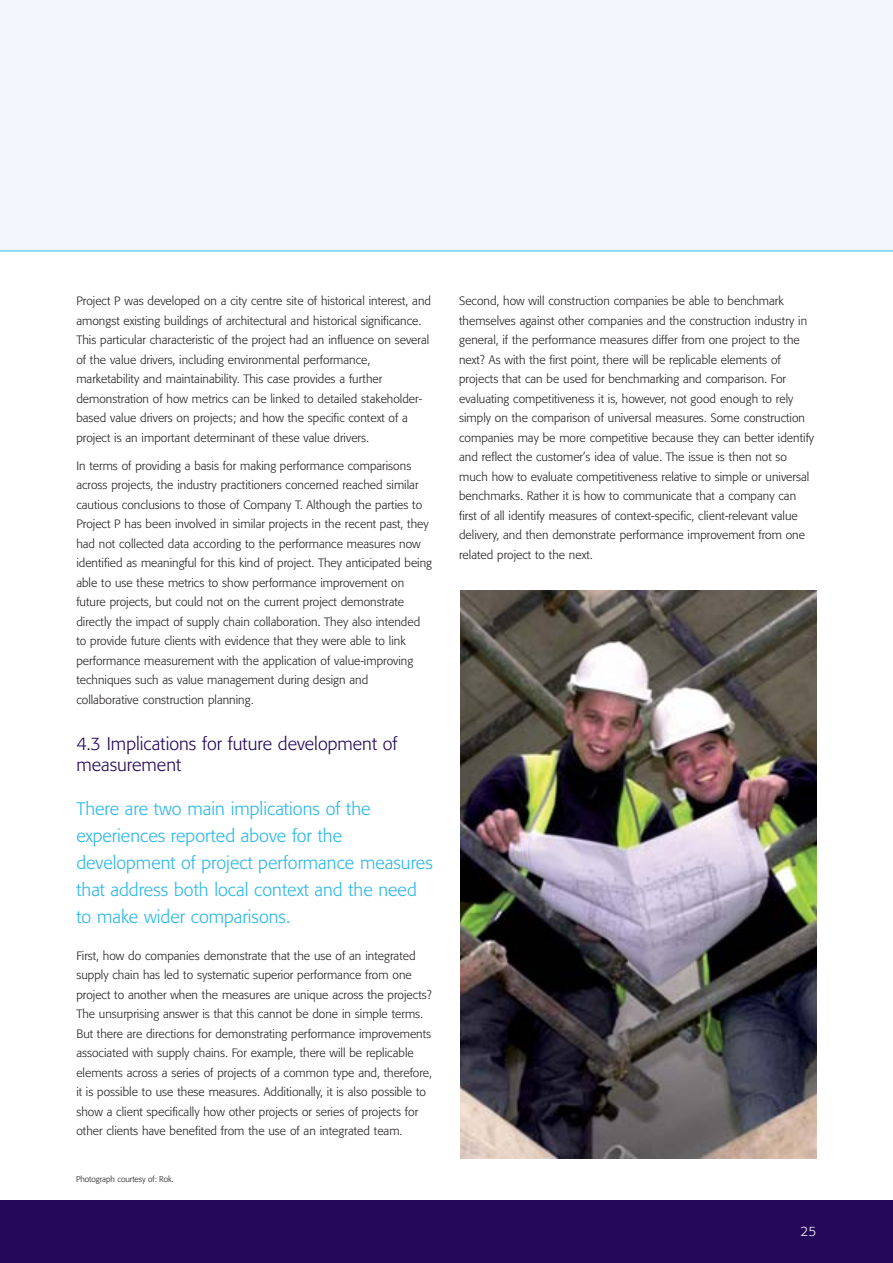
<style>
.page{position:relative;width:893px;height:1263px;background:#fff}
.page>*{position:absolute;margin:0;border:0;box-sizing:border-box;transform-origin:0 0}
.t1{font:300 18px/27px "Formata BQ";color:#28b7ea}
.t2{font:300 18px/21px "Formata BQ";color:#250759}
.t3{font:300 13.5px "Formata BQ";color:#fff}
.t4{font:300 12px/19.5px "Formata BQ";color:#231f20}
.t5{font:300 8.25px "Formata BQ";letter-spacing:-.01em;color:#231f20}
</style>
<div class="page">
<div style="left:0;top:0;width:892px;height:251px;background:#f2f6fc"></div>
<div style="left:0;top:1200px;width:892px;height:63px;background:#250759"></div>
<hr style="left:0;top:250px;width:892px;height:2px;background:#6ccff6">
<img style="left:461px;top:590px;width:355px;height:568px">
<p class="t4" style="left:76px;top:292px;width:356px">Project P was developed on a city centre site of historical interest, and amongst existing buildings of architectural and historical significance.<br>This particular characteristic of the project had an influence on several of the value drivers, including environmental performance, marketability and maintainability. This case provides a further demonstration of how metrics can be linked to detailed stakeholder&shy;based value drivers on projects; and how the specific context of a project is an important determinant of these value drivers.</p>
<p class="t4" style="left:76px;top:457px;width:357px">In terms of providing a basis for making performance comparisons across projects, the industry practitioners concerned reached similar cautious conclusions to those of Company T. Although the parties to Project P has been involved in similar projects in the recent past, they had not collected data according to the performance measures now identified as meaningful for this kind of project. They anticipated being able to use these metrics to show performance improvement on future projects, but could not on the current project demonstrate directly the impact of supply chain collaboration. They also intended to provide future clients with evidence that they were able to link performance measurement with the application of value-improving techniques such as value management during design and collaborative construction planning.</p>
<h1 class="t2" style="left:76px;top:735px;width:322px">4.3 Implications for future development of measurement</h1>
<h1 class="t1" style="left:76px;top:797px;width:358px">There are two main implications of the experiences reported above for the development of project performance measures that address both local context and the need to make wider comparisons.</h1>
<p class="t4" style="left:76px;top:947px;width:357px">First, how do companies demonstrate that the use of an integrated supply chain has led to systematic superior performance from one project to another when the measures are unique across the projects?<br>The unsurprising answer is that this cannot be done in simple terms.<br>But there are directions for demonstrating performance improvements associated with supply chains. For example, there will be replicable elements across a series of projects of a common type and, therefore, it is possible to use these measures. Additionally, it is also possible to show a client specifically how other projects or series of projects for other clients have benefited from the use of an integrated team.</p>
<p class="t5" style="left:76px;top:1175px;width:99px">Photograph courtesy of: Rok.</p>
<p class="t4" style="left:459px;top:292px;width:357px">Second, how will construction companies be able to benchmark themselves against other companies and the construction industry in general, if the performance measures differ from one project to the next? As with the first point, there will be replicable elements of projects that can be used for benchmarking and comparison. For evaluating competitiveness it is, however, not good enough to rely simply on the comparison of universal measures. Some construction companies may be more competitive because they can better identify and reflect the customer’s idea of value. The issue is then not so much how to evaluate competitiveness relative to simple or universal benchmarks. Rather it is how to communicate that a company can first of all identify measures of context-specific, client-relevant value delivery, and then demonstrate performance improvement from one related project to the next.</p>
<p class="t3" style="left:800px;top:1225px;width:17px">25</p>
</div>
